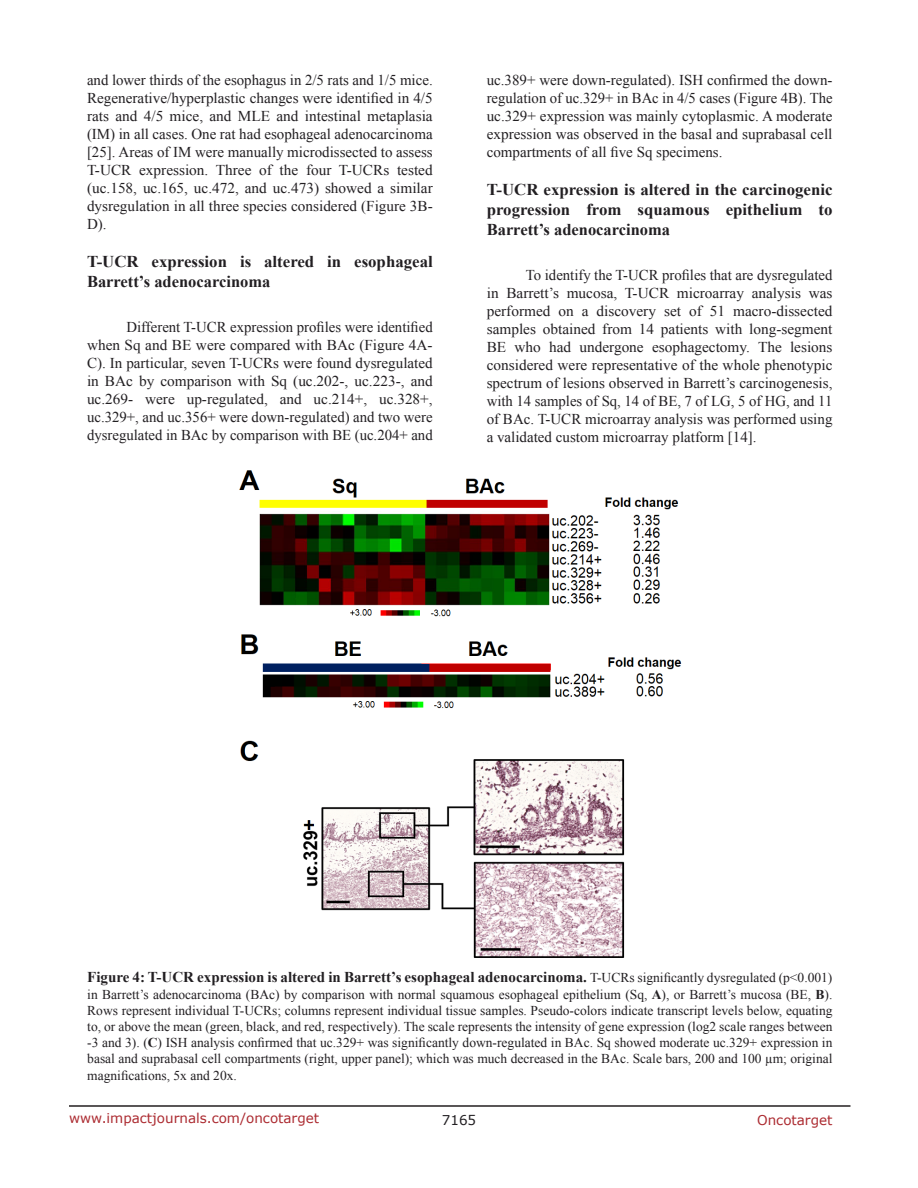
<style>
.page{position:relative;width:918px;height:1188px;background:#fff}
.page>*{position:absolute;margin:0;border:0;box-sizing:border-box;transform-origin:0 0}
.SubHeading{font:700 16.5px/19.8px "Times New Roman";color:#221f22}
.BodyText{font:15px/18px "Times New Roman";color:#221f22;text-align:justify}
.FigureText{font:700 15px "Times New Roman";color:#221f22}
.FigureText-2{font:13.5px/16.2px "Times New Roman";color:#221f22;text-align:justify}
.t1{font:13.5px "Verdana";color:#ac2b31}
.t2{font:13.5px "Verdana";color:#221f22}
.s1{font-weight:400;font-size:13.5px}
.s2{font-weight:700}
</style>
<div class="page">
<hr style="left:69px;top:1105px;width:781px;height:2px;background:#231f20">
<img style="left:239px;top:470px;width:443px;height:488px">
<p class="BodyText" style="left:87px;top:71px;width:347px">and lower thirds of the esophagus in 2/5 rats and 1/5 mice.<br>Regenerative/hyperplastic changes were identified in 4/5 rats and 4/5 mice, and MLE and intestinal metaplasia (IM) in all cases. One rat had esophageal adenocarcinoma [25]. Areas of IM were manually microdissected to assess T-UCR expression. Three of the four T-UCRs tested (uc.158, uc.165, uc.472, and uc.473) showed a similar dysregulation in all three species considered (Figure 3B-D).</p>
<p class="SubHeading" style="left:87px;top:251px;width:347px">T-UCR expression is altered in esophageal<br>Barrett’s adenocarcinoma</p>
<p class="BodyText" style="left:87px;top:318px;width:347px;text-indent:40px">Different T-UCR expression profiles were identified when Sq and BE were compared with BAc (Figure 4A-C). In particular, seven T-UCRs were found dysregulated in BAc by comparison with Sq (uc.202-, uc.223-, and uc.269- were up-regulated, and uc.214+, uc.328+, uc.329+, and uc.356+ were down-regulated) and two were dysregulated in BAc by comparison with BE (uc.204+ and</p>
<p class="BodyText" style="left:487px;top:71px;width:347px">uc.389+ were down-regulated). ISH confirmed the down&shy;regulation of uc.329+ in BAc in 4/5 cases (Figure 4B). The uc.329+ expression was mainly cytoplasmic. A moderate expression was observed in the basal and suprabasal cell compartments of all five Sq specimens.</p>
<p class="SubHeading" style="left:487px;top:179px;width:347px;text-align:justify">T-UCR expression is altered in the carcinogenic progression from squamous epithelium to Barrett’s adenocarcinoma</p>
<p class="BodyText" style="left:487px;top:266px;width:347px;text-indent:39px">To identify the T-UCR profiles that are dysregulated in Barrett’s mucosa, T-UCR microarray analysis was performed on a discovery set of 51 macro-dissected samples obtained from 14 patients with long-segment BE who had undergone esophagectomy. The lesions considered were representative of the whole phenotypic spectrum of lesions observed in Barrett’s carcinogenesis, with 14 samples of Sq, 14 of BE, 7 of LG, 5 of HG, and 11 of BAc. T-UCR microarray analysis was performed using a validated custom microarray platform [14].</p>
<p class="FigureText" style="left:87px;top:967px;width:747px">Figure 4: T-UCR expression is altered in Barrett’s esophageal adenocarcinoma. <span class="s1">T-UCRs significantly dysregulated (p&lt;0.001)</span></p>
<p class="FigureText-2" style="left:87px;top:986px;width:747px">in Barrett’s adenocarcinoma (BAc) by comparison with normal squamous esophageal epithelium (Sq, <span class="s2">A</span>), or Barrett’s mucosa (BE, <span class="s2">B</span>).<br>Rows represent individual T-UCRs; columns represent individual tissue samples. Pseudo-colors indicate transcript levels below, equating to, or above the mean (green, black, and red, respectively). The scale represents the intensity of gene expression (log2 scale ranges between -3 and 3). (<span class="s2">C</span>) ISH analysis confirmed that uc.329+ was significantly down-regulated in BAc. Sq showed moderate uc.329+ expression in basal and suprabasal cell compartments (right, upper panel); which was much decreased in the BAc. Scale bars, 200 and 100 µm; original magnifications, 5x and 20x.</p>
<p class="t1" style="left:69px;top:1109px;width:252px">www.impactjournals.com/oncotarget</p>
<p class="t2" style="left:442px;top:1111px;width:36px">7165</p>
<p class="t1" style="left:757px;top:1111px;width:77px">Oncotarget</p>
</div>
